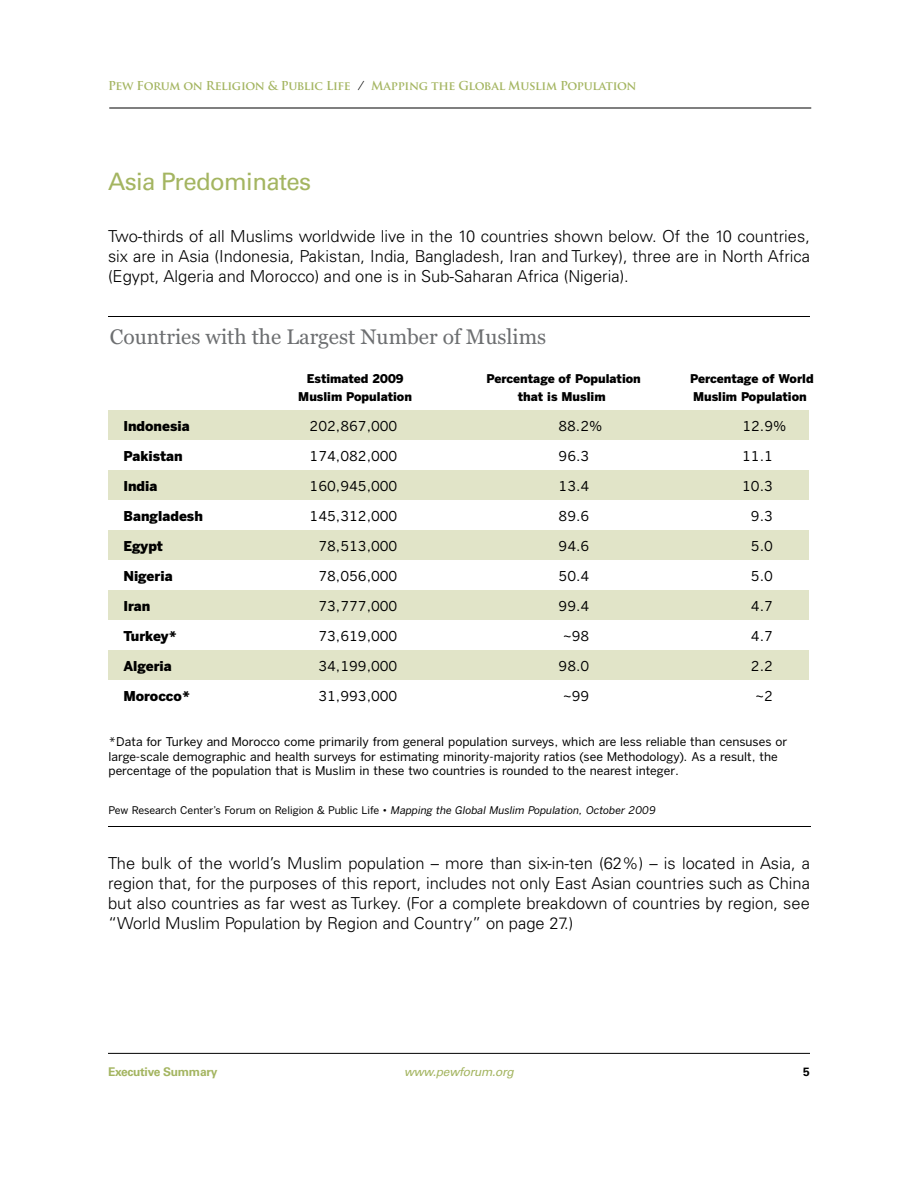
<style>
.page{position:relative;width:918px;height:1188px;background:#fff}
.page>*{position:absolute;margin:0;border:0;box-sizing:border-box;transform-origin:0 0}
.t1{font:24px "Univers LT";letter-spacing:-.025em;color:#a4b561}
.t2{font:21px "Georgia";color:#6d6f71}
.t3{font:300 16.5px/19.8px "Univers LT";color:#000;text-align:justify}
.t4{font:13.5px "Benton Sans";color:#000}
.t5{font:900 13.5px "Benton Sans";color:#000}
.t6{font:12px/14.4px "Benton Sans";color:#000}
.t7{font:900 12px/18px "Benton Sans";color:#000;text-align:center}
.t8{font:700 12px "Trajan Pro";letter-spacing:-.025em;color:#a4b561}
.t9{font:700 12px "Univers LT";letter-spacing:-.025em;color:#a4b561}
.t10{font:italic 12px "Univers LT";letter-spacing:-.025em;color:#a4b561}
.t11{font:700 12px "Univers LT";color:#000}
.t12{font:10.5px "Benton Sans";color:#000}
.s1{font-weight:400;color:#000}
.s2{font-style:italic}
</style>
<div class="page">
<hr style="left:109px;top:108px;width:702px;height:1px;background:#000">
<hr style="left:108px;top:1053px;width:702px;height:1px;background:#000">
<div style="left:109px;top:410px;width:700px;height:30px;background:#e1e4c8"></div>
<div style="left:109px;top:470px;width:700px;height:30px;background:#e1e4c8"></div>
<div style="left:109px;top:530px;width:700px;height:30px;background:#e1e4c8"></div>
<div style="left:109px;top:590px;width:700px;height:30px;background:#e1e4c8"></div>
<div style="left:109px;top:650px;width:700px;height:30px;background:#e1e4c8"></div>
<hr style="left:108px;top:316px;width:702px;height:1px;background:#000">
<hr style="left:108px;top:826px;width:703px;height:1px;background:#000">
<p class="t8" style="left:108px;top:78px;width:530px">Pew Forum on Religion &amp; Public Life <span class="s1">/</span> Mapping the Global Muslim Population</p>
<h1 class="t1" style="left:108px;top:167px;width:205px">Asia Predominates</h1>
<p class="t3" style="left:108px;top:227px;width:704px">Two-thirds of all Muslims worldwide live in the 10 countries shown below. Of the 10 countries, six are in Asia (Indonesia, Pakistan, India, Bangladesh, Iran and Turkey), three are in North Africa (Egypt, Algeria and Morocco) and one is in Sub-Saharan Africa (Nigeria).</p>
<p class="t2" style="left:110px;top:324px;width:438px">Countries with the Largest Number of Muslims</p>
<p class="t7" style="left:298px;top:369px;width:115px">Estimated 2009<br>Muslim Population</p>
<p class="t7" style="left:487px;top:369px;width:156px">Percentage of Population that is Muslim</p>
<p class="t7" style="left:690px;top:369px;width:125px;text-align:left">Percentage of World<br>Muslim Population</p>
<p class="t5" style="left:123px;top:418px;width:68px">Indonesia</p>
<p class="t4" style="left:310px;top:418px;width:89px">202,867,000</p>
<p class="t4" style="left:558px;top:418px;width:45px">88.2%</p>
<p class="t4" style="left:742px;top:418px;width:45px">12.9%</p>
<p class="t5" style="left:123px;top:448px;width:61px">Pakistan</p>
<p class="t4" style="left:310px;top:448px;width:89px">174,082,000</p>
<p class="t4" style="left:559px;top:448px;width:32px">96.3</p>
<p class="t4" style="left:742px;top:448px;width:32px">11.1</p>
<p class="t5" style="left:123px;top:478px;width:36px">India</p>
<p class="t4" style="left:310px;top:478px;width:89px">160,945,000</p>
<p class="t4" style="left:559px;top:478px;width:32px">13.4</p>
<p class="t4" style="left:742px;top:478px;width:32px">10.3</p>
<p class="t5" style="left:123px;top:508px;width:81px">Bangladesh</p>
<p class="t4" style="left:310px;top:508px;width:89px">145,312,000</p>
<p class="t4" style="left:559px;top:508px;width:32px">89.6</p>
<p class="t4" style="left:751px;top:508px;width:23px">9.3</p>
<p class="t5" style="left:123px;top:538px;width:41px">Egypt</p>
<p class="t4" style="left:318px;top:538px;width:80px">78,513,000</p>
<p class="t4" style="left:559px;top:538px;width:32px">94.6</p>
<p class="t4" style="left:751px;top:538px;width:23px">5.0</p>
<p class="t5" style="left:123px;top:568px;width:51px">Nigeria</p>
<p class="t4" style="left:318px;top:568px;width:80px">78,056,000</p>
<p class="t4" style="left:559px;top:568px;width:32px">50.4</p>
<p class="t4" style="left:751px;top:568px;width:23px">5.0</p>
<p class="t5" style="left:123px;top:598px;width:28px">Iran</p>
<p class="t4" style="left:318px;top:598px;width:80px">73,777,000</p>
<p class="t4" style="left:559px;top:598px;width:32px">99.4</p>
<p class="t4" style="left:751px;top:598px;width:23px">4.7</p>
<p class="t5" style="left:123px;top:628px;width:55px">Turkey*</p>
<p class="t4" style="left:318px;top:628px;width:80px">73,619,000</p>
<p class="t4" style="left:563px;top:628px;width:28px">~98</p>
<p class="t4" style="left:751px;top:628px;width:23px">4.7</p>
<p class="t5" style="left:123px;top:658px;width:50px">Algeria</p>
<p class="t4" style="left:318px;top:658px;width:80px">34,199,000</p>
<p class="t4" style="left:559px;top:658px;width:32px">98.0</p>
<p class="t4" style="left:751px;top:658px;width:23px">2.2</p>
<p class="t5" style="left:123px;top:688px;width:69px">Morocco*</p>
<p class="t4" style="left:318px;top:688px;width:80px">31,993,000</p>
<p class="t4" style="left:563px;top:688px;width:28px">~99</p>
<p class="t4" style="left:755px;top:688px;width:19px">~2</p>
<p class="t6" style="left:108px;top:735px;width:680px">*Data for Turkey and Morocco come primarily from general population surveys, which are less reliable than censuses or large-scale demographic and health surveys for estimating minority-majority ratios (see Methodology). As a result, the percentage of the population that is Muslim in these two countries is rounded to the nearest integer.</p>
<p class="t12" style="left:108px;top:804px;width:549px">Pew Research Center’s Forum on Religion &amp; Public Life • <span class="s2">Mapping the Global Muslim Population, October 2009</span></p>
<p class="t3" style="left:108px;top:854px;width:704px">The bulk of the world’s Muslim population – more than six-in-ten (62%) – is located in Asia, a region that, for the purposes of this report, includes not only East Asian countries such as China but also countries as far west as Turkey. (For a complete breakdown of countries by region, see “World Muslim Population by Region and Country” on page 27.)</p>
<p class="t9" style="left:108px;top:1064px;width:111px">Executive Summary</p>
<p class="t10" style="left:404px;top:1064px;width:111px">www.pewforum.org</p>
<p class="t11" style="left:803px;top:1065px;width:8px">5</p>
</div>
